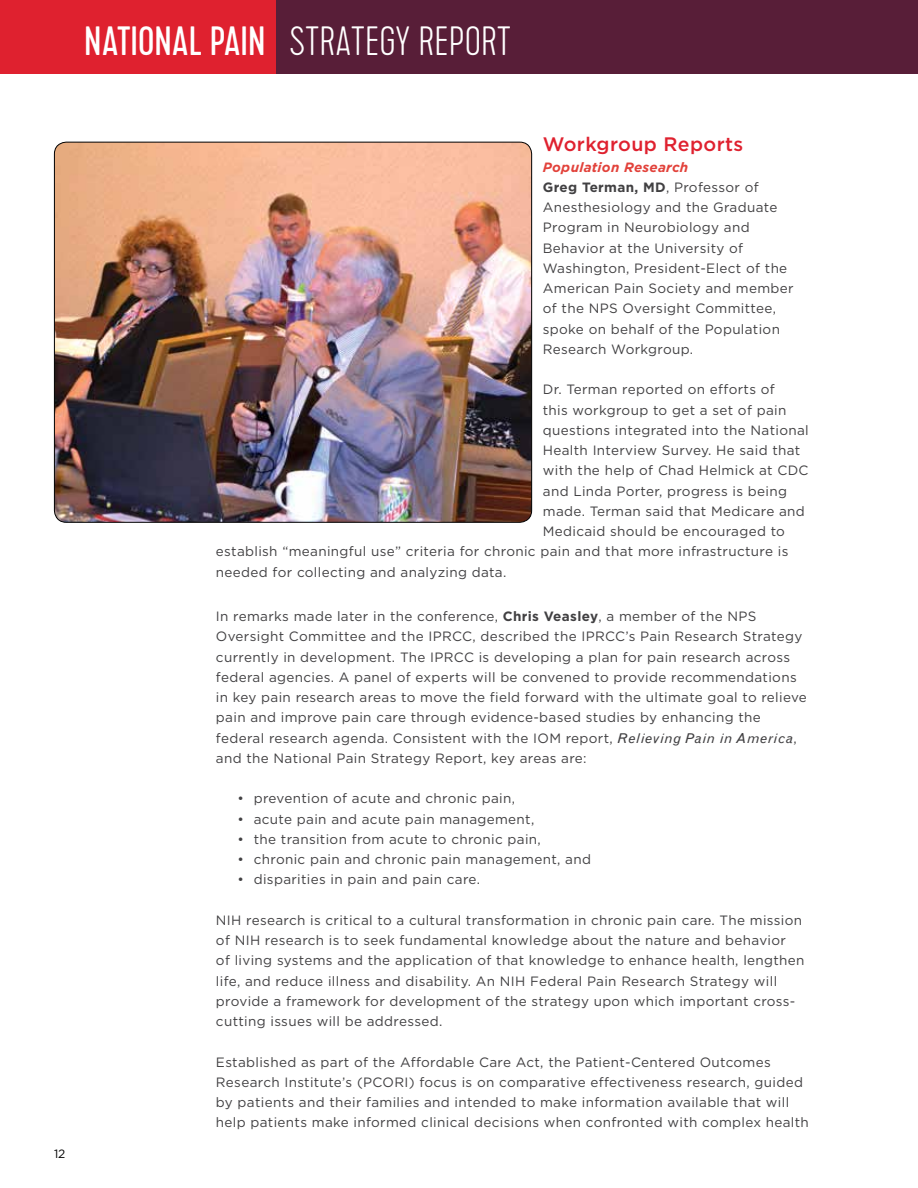
<style>
.page{position:relative;width:918px;height:1188px;background:#fff}
.page>*{position:absolute;margin:0;border:0;box-sizing:border-box;transform-origin:0 0}
.t1{font:100 40.95px "Cervo";color:#fff}
.t2{font:500 19.5px "Gotham";letter-spacing:.02em;color:#df212f}
.t3{font:13.5px/20.2px "Gotham";letter-spacing:.025em;color:#414042}
.t4{font:12px "Gotham";color:#000}
.s1{font-weight:400}
.s2{font-weight:700;font-style:italic;color:#e2423b}
.s3{font-weight:700}
.s4{font-family:"Grotesque MT Std";font-style:italic}
</style>
<div class="page">
<div style="left:0;top:0;width:281px;height:73px;background:#df212f"></div>
<div style="left:276px;top:0;width:642px;height:73px;background:#581e38"></div>
<img style="left:54px;top:142px;width:478px;height:380px">
<h1 class="t1" style="left:84px;top:18px;width:428px"><span class="s1">NATIONAL PAIN</span> STRATEGY REPORT</h1>
<p class="t4" style="left:54px;top:1146px;width:13px">12</p>
<h2 class="t2" style="left:543px;top:133px;width:202px">Workgroup Reports</h2>
<p class="t3" style="left:543px;top:156px;width:252px"><span class="s2">Population Research<br></span><span class="s3">Greg Terman, MD</span>, Professor of<br>Anesthesiology and the Graduate<br>Program in Neurobiology and<br>Behavior at the University of<br>Washington, President-Elect of the<br>American Pain Society and member of the NPS Oversight Committee, spoke on behalf of the Population<br>Research Workgroup.</p>
<p class="t3" style="left:543px;top:379px;width:233px">Dr. Terman reported on efforts of</p>
<p class="t3" style="left:543px;top:399px;width:245px">this workgroup to get a set of pain</p>
<p class="t3" style="left:543px;top:420px;width:267px">questions integrated into the National</p>
<p class="t3" style="left:543px;top:440px;width:259px">Health Interview Survey. He said that</p>
<p class="t3" style="left:543px;top:460px;width:267px">with the help of Chad Helmick at CDC</p>
<p class="t3" style="left:543px;top:480px;width:246px">and Linda Porter, progress is being</p>
<p class="t3" style="left:543px;top:501px;width:264px">made. Terman said that Medicare and</p>
<p class="t3" style="left:543px;top:521px;width:244px">Medicaid should be encouraged to</p>
<p class="t3" style="left:216px;top:541px;width:574px">establish “meaningful use” criteria for chronic pain and that more infrastructure is</p>
<p class="t3" style="left:216px;top:561px;width:292px">needed for collecting and analyzing data.</p>
<p class="t3" style="left:216px;top:606px;width:592px">In remarks made later in the conference, <span class="s3">Chris Veasley</span>, a member of the NPS Oversight Committee and the IPRCC, described the IPRCC’s Pain Research Strategy currently in development. The IPRCC is developing a plan for pain research across federal agencies. A panel of experts will be convened to provide recommendations in key pain research areas to move the field forward with the ultimate goal to relieve pain and improve pain care through evidence-based studies by enhancing the federal research agenda. Consistent with the IOM report, <span class="s4">Relieving Pain in America</span>, and the National Pain Strategy Report, key areas are:</p>
<p class="t3" style="left:238px;top:788px;width:279px">• prevention of acute and chronic pain,</p>
<p class="t3" style="left:238px;top:808px;width:298px">• acute pain and acute pain management,</p>
<p class="t3" style="left:238px;top:829px;width:305px">• the transition from acute to chronic pain,</p>
<p class="t3" style="left:238px;top:849px;width:355px">• chronic pain and chronic pain management, and</p>
<p class="t3" style="left:238px;top:869px;width:244px">• disparities in pain and pain care.</p>
<p class="t3" style="left:216px;top:910px;width:590px">NIH research is critical to a cultural transformation in chronic pain care. The mission of NIH research is to seek fundamental knowledge about the nature and behavior<br>of living systems and the application of that knowledge to enhance health, lengthen life, and reduce illness and disability. An NIH Federal Pain Research Strategy will provide a framework for development of the strategy upon which important cross&shy;cutting issues will be addressed.</p>
<p class="t3" style="left:216px;top:1051px;width:594px">Established as part of the Affordable Care Act, the Patient-Centered Outcomes Research Institute’s (PCORI) focus is on comparative effectiveness research, guided by patients and their families and intended to make information available that will help patients make informed clinical decisions when confronted with complex health</p>
</div>
